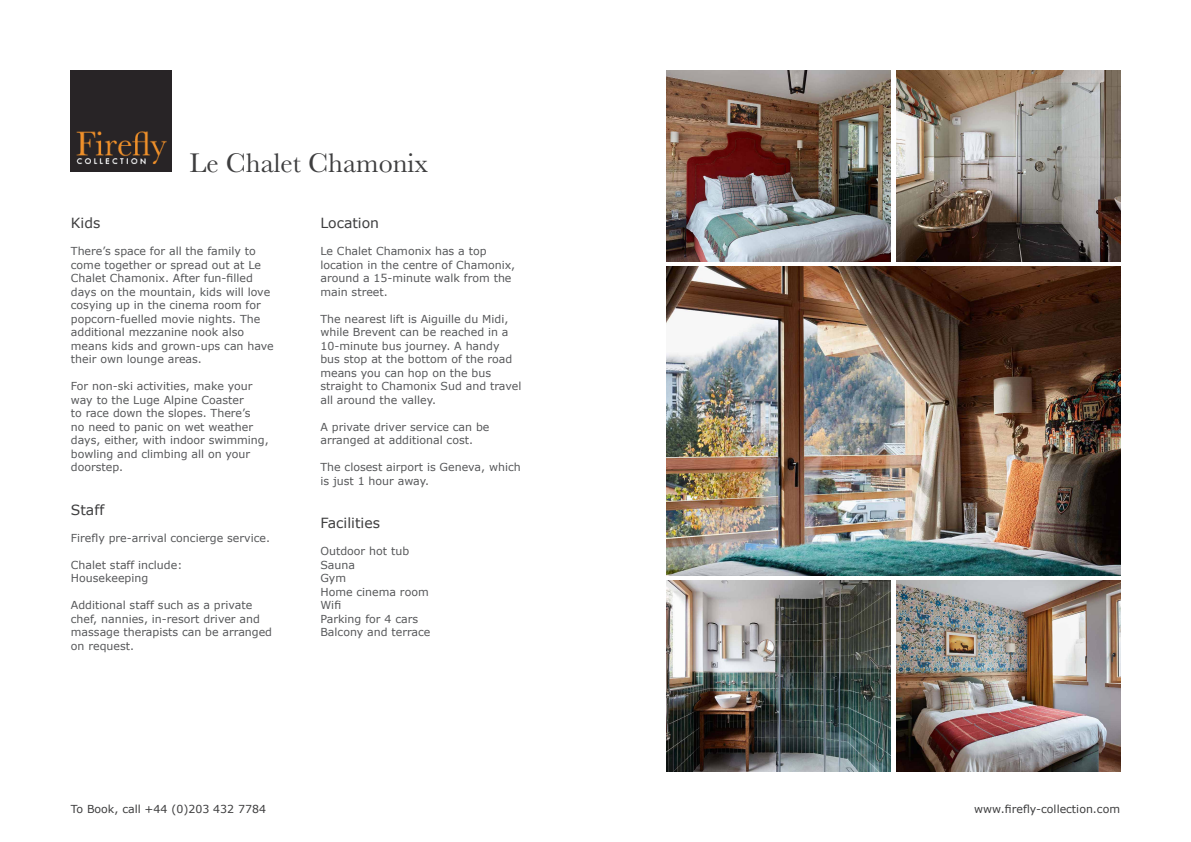
<style>
.page{position:relative;width:1191px;height:842px;background:#fff}
.page>*{position:absolute;margin:0;border:0;box-sizing:border-box;transform-origin:0 0}
.t1{font:28px "Baskerville";color:#3e3e3f}
.t2{font:14px "Verdana";color:#3e3e3f}
.t3{font:11px/13.5px "Verdana";color:#57585a}
.t4{font:11px "Verdana";color:#3e3e3f}
</style>
<div class="page">
<img style="left:71px;top:71px;width:101px;height:101px">
<img style="left:666px;top:267px;width:454px;height:308px">
<img style="left:666px;top:71px;width:224px;height:190px">
<img style="left:896px;top:71px;width:224px;height:190px">
<img style="left:666px;top:581px;width:224px;height:190px">
<img style="left:896px;top:581px;width:224px;height:190px">
<p class="t1" style="left:190px;top:145px;width:240px">Le Chalet Chamonix</p>
<p class="t2" style="left:71px;top:214px;width:31px">Kids</p>
<p class="t3" style="left:71px;top:244px;width:204px">There’s space for all the family to come together or spread out at Le<br>Chalet Chamonix. After fun-filled days on the mountain, kids will love cosying up in the cinema room for popcorn-fuelled movie nights. The additional mezzanine nook also means kids and grown-ups can have their own lounge areas.</p>
<p class="t3" style="left:71px;top:379px;width:199px">For non-ski activities, make your way to the Luge Alpine Coaster<br>to race down the slopes. There’s<br>no need to panic on wet weather days, either, with indoor swimming, bowling and climbing all on your doorstep.</p>
<p class="t2" style="left:71px;top:501px;width:35px">Staff</p>
<p class="t3" style="left:71px;top:531px;width:201px">Firefly pre-arrival concierge service.</p>
<p class="t3" style="left:71px;top:558px;width:113px">Chalet staff include:</p>
<p class="t3" style="left:71px;top:572px;width:79px">Housekeeping</p>
<p class="t3" style="left:71px;top:599px;width:203px">Additional staff such as a private chef, nannies, in-resort driver and massage therapists can be arranged on request.</p>
<p class="t2" style="left:320px;top:214px;width:60px">Location</p>
<p class="t3" style="left:320px;top:244px;width:196px">Le Chalet Chamonix has a top location in the centre of Chamonix, around a 15-minute walk from the main street.</p>
<p class="t3" style="left:320px;top:312px;width:202px">The nearest lift is Aiguille du Midi, while Brevent can be reached in a<br>10-minute bus journey. A handy bus stop at the bottom of the road means you can hop on the bus straight to Chamonix Sud and travel all around the valley.</p>
<p class="t3" style="left:320px;top:420px;width:170px">A private driver service can be arranged at additional cost.</p>
<p class="t3" style="left:320px;top:460px;width:202px">The closest airport is Geneva, which is just 1 hour away.</p>
<p class="t2" style="left:320px;top:514px;width:61px">Facilities</p>
<p class="t3" style="left:320px;top:545px;width:90px">Outdoor hot tub</p>
<p class="t3" style="left:320px;top:558px;width:36px">Sauna</p>
<p class="t3" style="left:320px;top:572px;width:27px">Gym</p>
<p class="t3" style="left:320px;top:585px;width:110px">Home cinema room</p>
<p class="t3" style="left:320px;top:599px;width:22px">Wifi</p>
<p class="t3" style="left:320px;top:612px;width:99px">Parking for 4 cars</p>
<p class="t3" style="left:320px;top:626px;width:112px">Balcony and terrace</p>
<p class="t4" style="left:71px;top:802px;width:197px">To Book, call +44 (0)203 432 7784</p>
<p class="t4" style="left:974px;top:802px;width:147px">www.firefly-collection.com</p>
</div>
